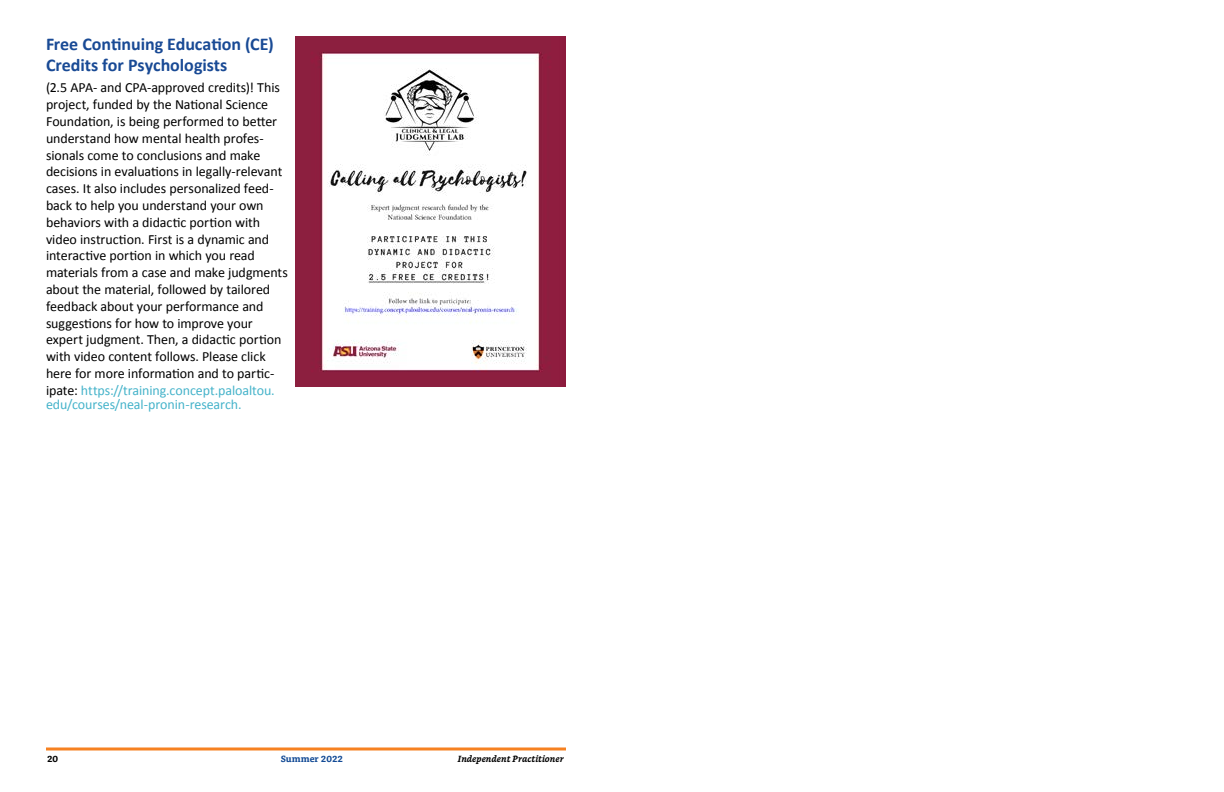
<style>
.page{position:relative;width:1224px;height:792px;background:#fff}
.page>*{position:absolute;margin:0;border:0;box-sizing:border-box;transform-origin:0 0}
.t1{font:700 18px/21.6px "Calibri";letter-spacing:-.005em;color:#194a95}
.t2{font:14px/16.8px "Calibri";letter-spacing:-.005em;color:#000}
.t3{font:14px "Calibri";letter-spacing:-.005em;color:#45b3ca}
.t4{font:italic 700 9px "Bookerly";color:#000}
.t5{font:700 9px "Bookerly";color:#124a95}
.t6{font:700 9px "Bookerly";color:#000}
.s1{color:#45b3ca}
</style>
<div class="page">
<hr style="left:46px;top:748px;width:520px;height:2px;background:#f68121">
<img style="left:296px;top:36px;width:270px;height:351px">
<p class="t1" style="left:46px;top:32px;width:229px">Free Continuing Education (CE)<br>Credits for Psychologists</p>
<p class="t2" style="left:46px;top:79px;width:243px">(2.5 APA- and CPA-approved credits)! This project, funded by the National Science Foundation, is being performed to better understand how mental health profes&shy;sionals come to conclusions and make decisions in evaluations in legally-relevant cases. It also includes personalized feed&shy;back to help you understand your own behaviors with a didactic portion with video instruction. First is a dynamic and interactive portion in which you read materials from a case and make judgments about the material, followed by tailored feedback about your performance and suggestions for how to improve your expert judgment. Then, a didactic portion with video content follows. Please click here for more information and to partic&shy;ipate: <span class="s1">https://training.concept.paloaltou.</span></p>
<p class="t3" style="left:46px;top:394px;width:197px">edu/courses/neal-pronin-research.</p>
<p class="t6" style="left:47px;top:753px;width:13px">20</p>
<p class="t5" style="left:281px;top:753px;width:64px">Summer 2022</p>
<p class="t4" style="left:458px;top:753px;width:108px">Independent Practitioner</p>
</div>
